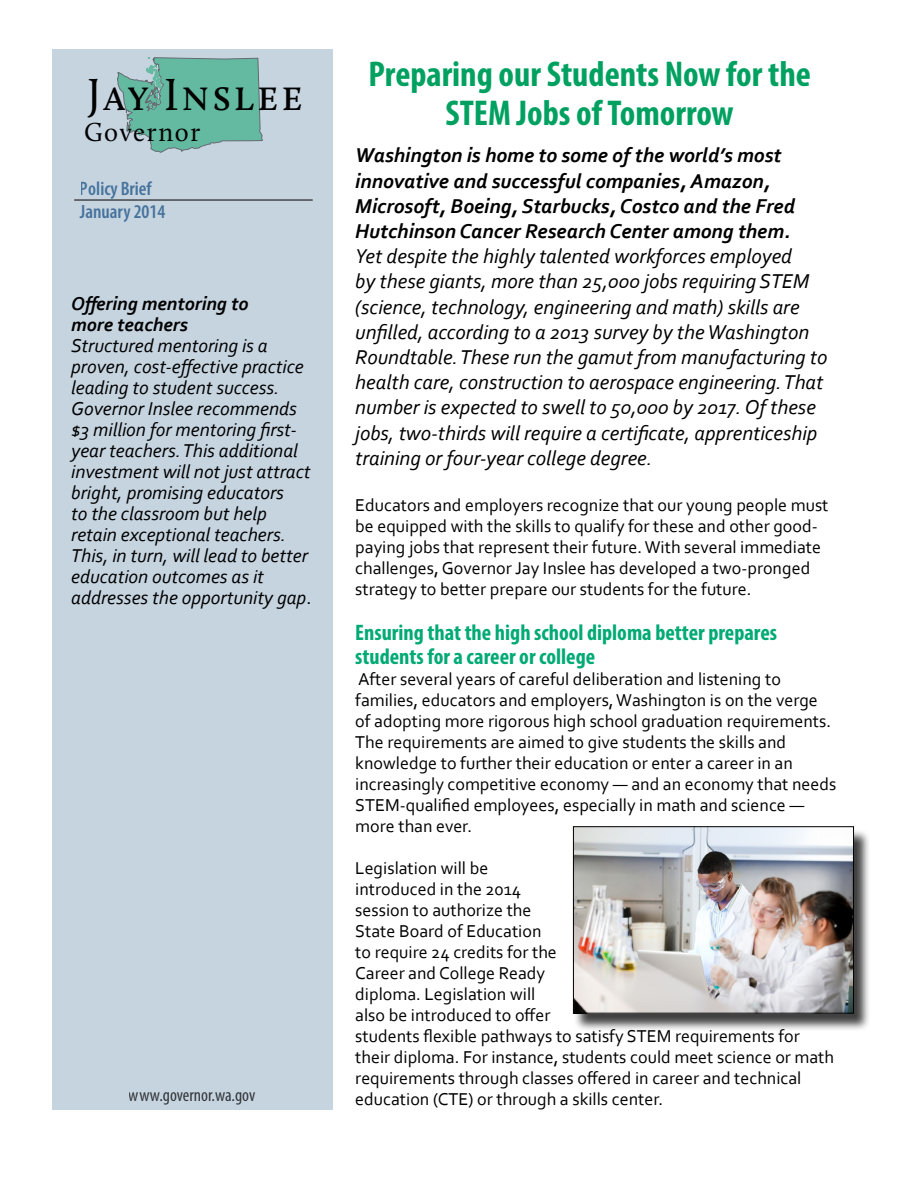
<style>
.page{position:relative;width:918px;height:1188px;background:#fff}
.page>*{position:absolute;margin:0;border:0;box-sizing:border-box;transform-origin:0 0}
.t1{font:46.5px "Calluna";letter-spacing:.06em;color:#000}
.t2{font:700 condensed 36px/39px "Myriad Pro";color:#00a160;text-align:center}
.t3{font:27px "Calluna";letter-spacing:.06em;color:#000}
.t4{font:700 condensed 22.5px/24px "Myriad Pro";color:#00aa74}
.t5{font:italic 21px/25.2px "Corbel";color:#000}
.t6{font:italic 700 21px/25.2px "Corbel";color:#000}
.t7{font:italic 19.5px/21px "Corbel";color:#000}
.t8{font:italic 700 19.5px/21px "Corbel";color:#000}
.t9{font:600 condensed 19.5px "Myriad Pro";color:#1b5285}
.t10{font:18px/21px "Corbel";color:#000}
.t11{font:condensed 18px "Myriad Pro";color:#000}
.s1{font-style:normal}
</style>
<div class="page">
<div style="left:52px;top:50px;width:281px;height:1060px;background:#c6d4e0"></div>
<hr style="left:74px;top:200px;width:239px;height:1px;background:#000">
<svg style="left:117px;top:57px;width:146px;height:96px"></svg>
<div style="left:574px;top:829px;width:297px;height:203px;background:#000;opacity:.75"></div>
<img style="left:575px;top:829px;width:277px;height:182px">
<div style="left:573px;top:827px;width:281px;height:186px;border:1px solid #000"></div>
<h1 class="t1" style="left:87px;top:66px;width:217px">Jay Inslee</h1>
<h3 class="t3" style="left:84px;top:116px;width:118px">Governor</h3>
<p class="t9" style="left:80px;top:177px;width:73px">Policy Brief</p>
<p class="t9" style="left:80px;top:201px;width:87px">January 2014</p>
<p class="t8" style="left:71px;top:293px;width:179px">Offering mentoring to more teachers</p>
<p class="t7" style="left:71px;top:335px;width:242px">Structured mentoring is a proven, cost-effective practice leading to student success.<br>Governor Inslee recommends $3 million for mentoring first&shy;year teachers. This additional investment will not just attract bright, promising educators<br>to the classroom but help retain exceptional teachers.<br>This, in turn, will lead to better education outcomes as it addresses the opportunity gap<span class="s1">.</span></p>
<h2 class="t2" style="left:368px;top:54px;width:444px">Preparing our Students Now for the<br>STEM Jobs of Tomorrow</h2>
<p class="t6" style="left:355px;top:142px;width:441px">Washington is home to some of the world’s most innovative and successful companies, Amazon, Microsoft, Boeing, Starbucks, Costco and the Fred Hutchinson Cancer Research Center among them.</p>
<p class="t5" style="left:355px;top:243px;width:474px">Yet despite the highly talented workforces employed<br>by these giants, more than 25,000 jobs requiring STEM (science, technology, engineering and math) skills are unfilled, according to a 2013 survey by the Washington Roundtable. These run the gamut from manufacturing to health care, construction to aerospace engineering. That number is expected to swell to 50,000 by 2017. Of these jobs, two-thirds will require a certificate, apprenticeship training or four-year college degree.</p>
<p class="t10" style="left:355px;top:494px;width:475px">Educators and employers recognize that our young people must be equipped with the skills to qualify for these and other good&shy;paying jobs that represent their future. With several immediate challenges, Governor Jay Inslee has developed a two-pronged strategy to better prepare our students for the future.</p>
<p class="t4" style="left:355px;top:620px;width:423px">Ensuring that the high school diploma better prepares students for a career or college</p>
<p class="t10" style="left:355px;top:668px;width:483px">After several years of careful deliberation and listening to families, educators and employers, Washington is on the verge of adopting more rigorous high school graduation requirements.<br>The requirements are aimed to give students the skills and knowledge to further their education or enter a career in an increasingly competitive economy — and an economy that needs STEM-qualified employees, especially in math and science — more than ever.</p>
<p class="t10" style="left:355px;top:857px;width:480px">Legislation will be<br>introduced in the 2014<br>session to authorize the<br>State Board of Education<br>to require 24 credits for the<br>Career and College Ready<br>diploma. Legislation will<br>also be introduced to offer<br>students flexible pathways to satisfy STEM requirements for their diploma. For instance, students could meet science or math requirements through classes offered in career and technical</p>
<p class="t11" style="left:129px;top:1084px;width:128px">www.governor.wa.gov</p>
<p class="t10" style="left:355px;top:1088px;width:309px">education (CTE) or through a skills center.</p>
</div>
